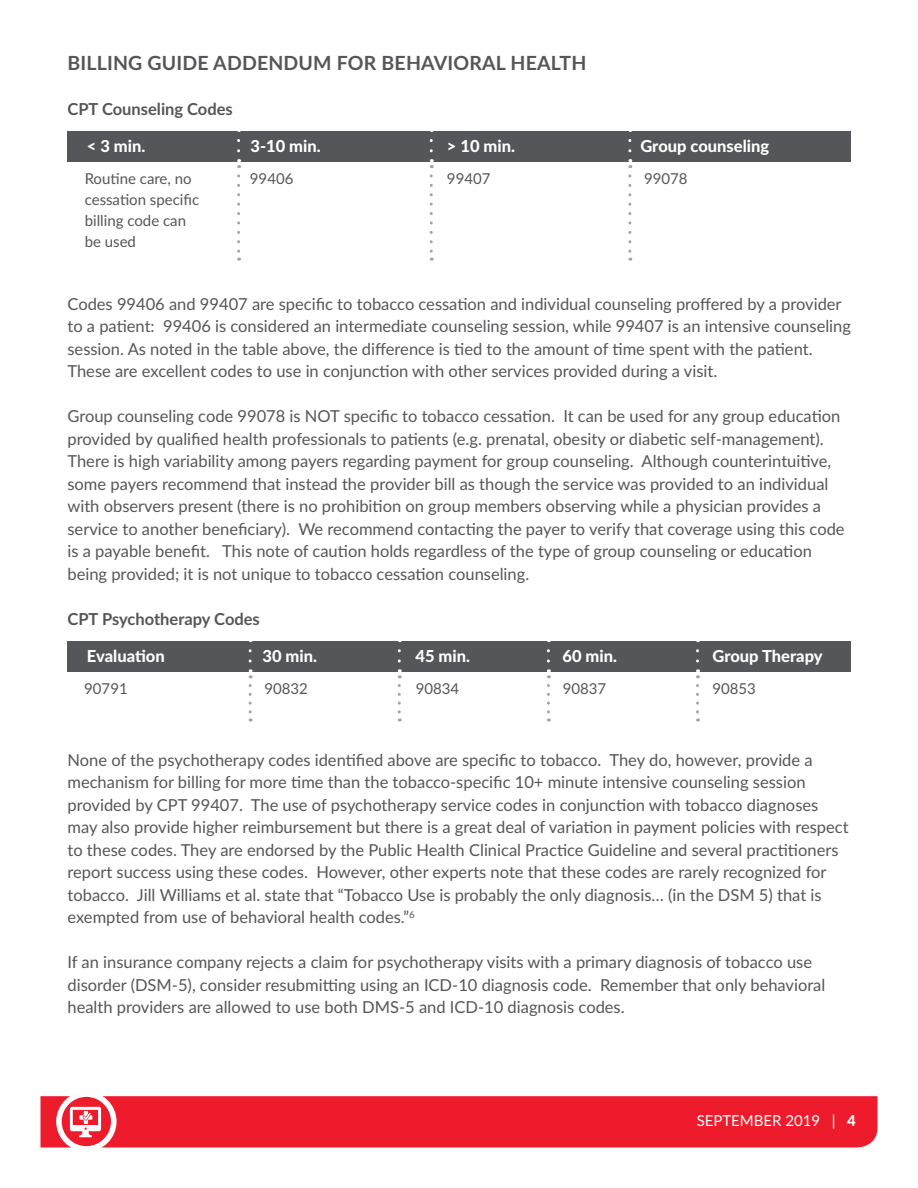
<style>
.page{position:relative;width:918px;height:1188px;background:#fff}
.page>*{position:absolute;margin:0;border:0;box-sizing:border-box;transform-origin:0 0}
.t1{font:700 19.5px "Lato";letter-spacing:.01em;color:#555659}
.t2{font:16.5px/22.5px "Lato";color:#555659}
.t3{font:800 16.5px "Lato";color:#fff}
.t4{font:700 16.5px "Lato";color:#555659}
.t5{font:15px/21px "Lato";color:#555659}
.t6{font:15px "Lato";color:#fff}
.s1{font-weight:800}
</style>
<div class="page">
<div style="left:68px;top:131px;width:783px;height:30px;background:#555659"></div>
<svg style="left:237px;top:140px;width:3px;height:28px"></svg>
<svg style="left:237px;top:176px;width:3px;height:85px"></svg>
<svg style="left:430px;top:140px;width:3px;height:28px"></svg>
<svg style="left:430px;top:176px;width:3px;height:85px"></svg>
<svg style="left:628px;top:140px;width:3px;height:28px"></svg>
<svg style="left:628px;top:176px;width:3px;height:85px"></svg>
<div style="left:67px;top:641px;width:784px;height:31px;background:#555659"></div>
<svg style="left:249px;top:651px;width:3px;height:27px"></svg>
<svg style="left:249px;top:685px;width:3px;height:37px"></svg>
<svg style="left:398px;top:651px;width:3px;height:27px"></svg>
<svg style="left:398px;top:685px;width:3px;height:37px"></svg>
<svg style="left:547px;top:651px;width:3px;height:27px"></svg>
<svg style="left:547px;top:685px;width:3px;height:37px"></svg>
<svg style="left:40px;top:1096px;width:838px;height:52px;background:#ee2535"></svg>
<svg style="left:696px;top:651px;width:3px;height:27px"></svg>
<svg style="left:696px;top:685px;width:3px;height:37px"></svg>
<p class="t1" style="left:68px;top:48px;width:520px">BILLING GUIDE ADDENDUM FOR BEHAVIORAL HEALTH</p>
<p class="t4" style="left:67px;top:97px;width:167px">CPT Counseling Codes</p>
<p class="t3" style="left:87px;top:134px;width:60px">&lt; 3 min.</p>
<p class="t3" style="left:250px;top:134px;width:72px">3-10 min.</p>
<p class="t3" style="left:447px;top:134px;width:70px">&gt; 10 min.</p>
<p class="t3" style="left:640px;top:134px;width:130px">Group counseling</p>
<p class="t5" style="left:85px;top:167px;width:116px">Routine care, no cessation specific billing code can be used</p>
<p class="t5" style="left:250px;top:167px;width:45px">99406</p>
<p class="t5" style="left:447px;top:167px;width:45px">99407</p>
<p class="t5" style="left:644px;top:167px;width:45px">99078</p>
<p class="t2" style="left:67px;top:292px;width:785px">Codes 99406 and 99407 are specific to tobacco cessation and individual counseling proffered by a provider to a patient: 99406 is considered an intermediate counseling session, while 99407 is an intensive counseling session. As noted in the table above, the difference is tied to the amount of time spent with the patient.<br>These are excellent codes to use in conjunction with other services provided during a visit.</p>
<p class="t2" style="left:67px;top:404px;width:779px">Group counseling code 99078 is NOT specific to tobacco cessation. It can be used for any group education provided by qualified health professionals to patients (e.g. prenatal, obesity or diabetic self-management).<br>There is high variability among payers regarding payment for group counseling. Although counterintuitive, some payers recommend that instead the provider bill as though the service was provided to an individual with observers present (there is no prohibition on group members observing while a physician provides a service to another beneficiary). We recommend contacting the payer to verify that coverage using this code is a payable benefit. This note of caution holds regardless of the type of group counseling or education being provided; it is not unique to tobacco cessation counseling.</p>
<p class="t4" style="left:67px;top:607px;width:194px">CPT Psychotherapy Codes</p>
<p class="t3" style="left:87px;top:644px;width:79px">Evaluation</p>
<p class="t3" style="left:262px;top:644px;width:56px">30 min.</p>
<p class="t3" style="left:415px;top:644px;width:56px">45 min.</p>
<p class="t3" style="left:562px;top:644px;width:56px">60 min.</p>
<p class="t3" style="left:712px;top:644px;width:112px">Group Therapy</p>
<p class="t5" style="left:84px;top:677px;width:45px">90791</p>
<p class="t5" style="left:264px;top:677px;width:45px">90832</p>
<p class="t5" style="left:416px;top:677px;width:45px">90834</p>
<p class="t5" style="left:563px;top:677px;width:45px">90837</p>
<p class="t5" style="left:712px;top:677px;width:45px">90853</p>
<p class="t2" style="left:68px;top:748px;width:783px">None of the psychotherapy codes identified above are specific to tobacco. They do, however, provide a mechanism for billing for more time than the tobacco-specific 10+ minute intensive counseling session provided by CPT 99407. The use of psychotherapy service codes in conjunction with tobacco diagnoses may also provide higher reimbursement but there is a great deal of variation in payment policies with respect to these codes. They are endorsed by the Public Health Clinical Practice Guideline and several practitioners report success using these codes. However, other experts note that these codes are rarely recognized for tobacco. Jill Williams et al. state that “Tobacco Use is probably the only diagnosis… (in the DSM 5) that is exempted from use of behavioral health codes.”<sup>6</sup></p>
<p class="t2" style="left:68px;top:950px;width:759px">If an insurance company rejects a claim for psychotherapy visits with a primary diagnosis of tobacco use disorder (DSM-5), consider resubmitting using an ICD-10 diagnosis code. Remember that only behavioral health providers are allowed to use both DMS-5 and ICD-10 diagnosis codes.</p>
<p class="t6" style="left:697px;top:1110px;width:161px">SEPTEMBER 2019 | <span class="s1">4</span></p>
</div>
